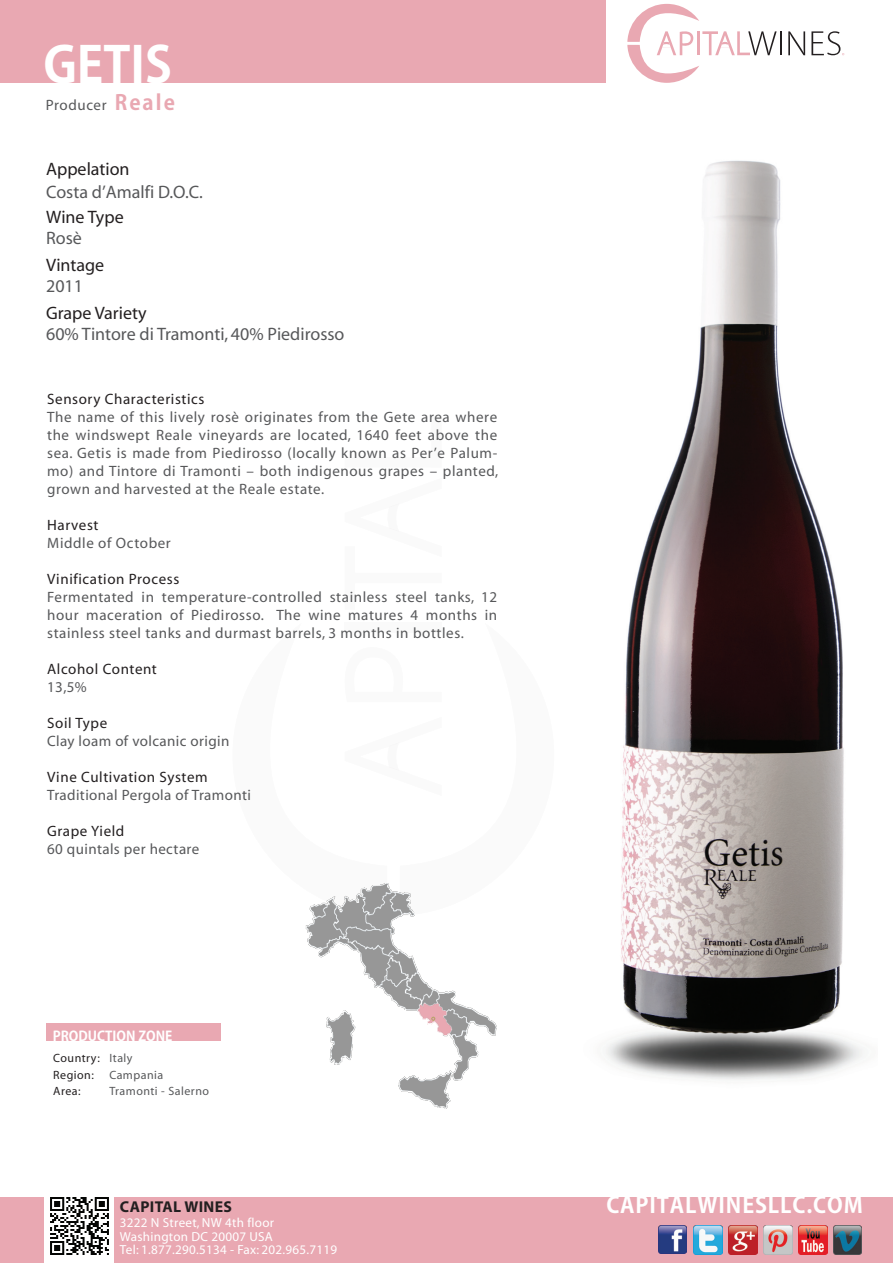
<style>
.page{position:relative;width:893px;height:1263px;background:#fff}
.page>*{position:absolute;margin:0;border:0;box-sizing:border-box;transform-origin:0 0}
.t1{font:700 49.5px "Adobe Gothic Std";color:#fff}
.t2{font:700 22.2px "Adobe Gothic Std";letter-spacing:.04em;color:#fff}
.t3{font:18px "Myriad";color:#57585a}
.t4{font:18px "Myriad";color:#231f20}
.t5{font:700 15.75px "Myriad";letter-spacing:.02em;color:#231f20}
.t6{font:15px/18px "Myriad";letter-spacing:.04em;color:#57585a;text-align:justify}
.t7{font:15px "Myriad";letter-spacing:.04em;color:#231f20}
.t8{font:700 13.5px "Adobe Gothic Std";color:#fff}
.t9{font:13.05px/13.5px "Myriad";letter-spacing:.02em;color:#fff}
.t10{font:12px/16.5px "Myriad";letter-spacing:.04em;color:#57585a}
.t11{font:12px/16.5px "Myriad";letter-spacing:.04em;color:#231f20}
.s1{font-family:"Adobe Gothic Std";font-weight:700;font-size:20.7px;color:#e9a8b2}
</style>
<div class="page">
<div style="left:344px;top:622px;width:98px;height:11px;background:#fafafa"></div>
<hr style="left:780px;top:31px;width:2px;height:24px;background:#231f20">
<svg style="left:788px;top:31px;width:17px;height:24px"></svg>
<svg style="left:811px;top:31px;width:33px;height:24px"></svg>
<div style="left:0;top:0;width:606px;height:83px;background:#e9a8b2"></div>
<svg style="left:627px;top:3px;width:150px;height:80px"></svg>
<div style="left:114px;top:1197px;width:779px;height:66px;background:#e9a8b2"></div>
<div style="left:0;top:1197px;width:44px;height:66px;background:#e9a8b2"></div>
<img style="left:50px;top:1197px;width:59px;height:58px">
<img style="left:658px;top:1225px;width:29px;height:28px">
<img style="left:693px;top:1225px;width:29px;height:29px">
<img style="left:729px;top:1225px;width:28px;height:29px">
<img style="left:763px;top:1225px;width:29px;height:29px">
<img style="left:798px;top:1225px;width:29px;height:29px">
<img style="left:833px;top:1225px;width:29px;height:29px">
<div style="left:47px;top:1023px;width:174px;height:18px;background:#e9a8b2"></div>
<img style="left:606px;top:160px;width:257px;height:920px">
<img style="left:306px;top:883px;width:190px;height:226px">
<h1 class="t1" style="left:43px;top:35px;width:130px">GETIS</h1>
<p class="t6" style="left:46px;top:97px;width:131px">Producer <span class="s1">Reale</span></p>
<p class="t4" style="left:46px;top:160px;width:85px">Appelation</p>
<p class="t3" style="left:46px;top:183px;width:158px">Costa d’Amalfi D.O.C.</p>
<p class="t4" style="left:46px;top:208px;width:79px">Wine Type</p>
<p class="t3" style="left:46px;top:229px;width:37px">Rosè</p>
<p class="t4" style="left:46px;top:256px;width:60px">Vintage</p>
<p class="t3" style="left:46px;top:277px;width:38px">2011</p>
<p class="t4" style="left:46px;top:304px;width:102px">Grape Variety</p>
<p class="t3" style="left:46px;top:325px;width:300px">60% Tintore di Tramonti, 40% Piedirosso</p>
<p class="t7" style="left:47px;top:391px;width:159px">Sensory Characteristics</p>
<p class="t6" style="left:47px;top:408px;width:453px">The name of this lively rosè originates from the Gete area where the windswept Reale vineyards are located, 1640 feet above the sea. Getis is made from Piedirosso (locally known as Per’e Palum&shy;mo) and Tintore di Tramonti – both indigenous grapes – planted, grown and harvested at the Reale estate.</p>
<p class="t7" style="left:47px;top:517px;width:53px">Harvest</p>
<p class="t6" style="left:47px;top:534px;width:125px">Middle of October</p>
<p class="t7" style="left:47px;top:571px;width:134px">Vinification Process</p>
<p class="t6" style="left:47px;top:588px;width:452px">Fermentated in temperature-controlled stainless steel tanks, 12 hour maceration of Piedirosso. The wine matures 4 months in stainless steel tanks and durmast barrels, 3 months in bottles.</p>
<p class="t7" style="left:47px;top:661px;width:111px">Alcohol Content</p>
<p class="t6" style="left:47px;top:678px;width:41px">13,5%</p>
<p class="t7" style="left:47px;top:715px;width:62px">Soil Type</p>
<p class="t6" style="left:47px;top:732px;width:184px">Clay loam of volcanic origin</p>
<p class="t7" style="left:47px;top:769px;width:162px">Vine Cultivation System</p>
<p class="t6" style="left:47px;top:786px;width:205px">Traditional Pergola of Tramonti</p>
<p class="t7" style="left:47px;top:823px;width:79px">Grape Yield</p>
<p class="t6" style="left:47px;top:840px;width:154px">60 quintals per hectare</p>
<p class="t8" style="left:53px;top:1027px;width:121px">PRODUCTION ZONE</p>
<p class="t11" style="left:53px;top:1050px;width:48px">Country:<br>Region:<br>Area:</p>
<p class="t10" style="left:109px;top:1050px;width:101px">Italy<br>Campania<br>Tramonti - Salerno</p>
<p class="t5" style="left:120px;top:1198px;width:113px">CAPITAL WINES</p>
<h2 class="t2" style="left:606px;top:1191px;width:258px">CAPITALWINESLLC.COM</h2>
<p class="t9" style="left:120px;top:1216px;width:219px">3222 N Street, NW 4th floor<br>Washington DC 20007 USA<br>Tel: 1.877.290.5134 - Fax: 202.965.7119</p>
</div>
